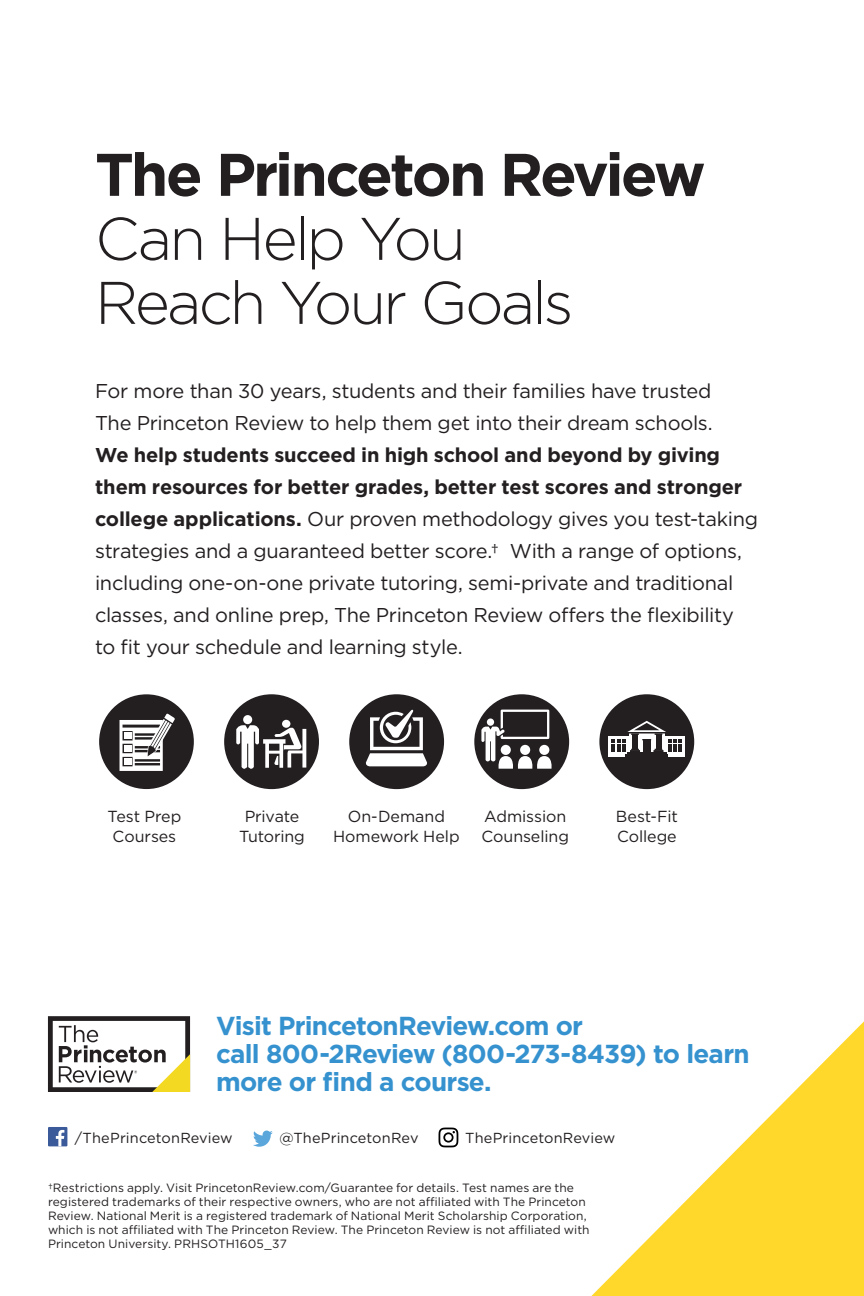
<style>
.page{position:relative;width:864px;height:1296px;background:#fff}
.page>*{position:absolute;margin:0;border:0;box-sizing:border-box;transform-origin:0 0}
.head1{font:300 60px/64px "Gotham";letter-spacing:-.045em;color:#231f20}
.text{font:700 26px/28px "Gotham";letter-spacing:-.03em;color:#3592cf}
.text-2{font:20px/32px "Gotham";letter-spacing:-.015em;color:#231f20}
.text-3{font:16px/20px "Gotham";letter-spacing:-.005em;color:#231f20;text-align:center}
.t1{font:14.6px "Gotham";letter-spacing:.005em;color:#231f20}
.t2{font:12px/14px "Gotham";letter-spacing:.005em;color:#231f20}
.s1{font-weight:700}
</style>
<div class="page">
<svg style="left:591px;top:1021px;width:273px;height:275px"></svg>
<svg style="left:439px;top:1128px;width:19px;height:19px"></svg>
<svg style="left:253px;top:1131px;width:20px;height:16px"></svg>
<div style="left:48px;top:1127px;width:19px;height:19px;background:#3b5a9a"></div>
<svg style="left:56px;top:1130px;width:8px;height:16px"></svg>
<svg style="left:48px;top:1016px;width:142px;height:76px"></svg>
<div style="left:474px;top:694px;width:95px;height:95px;background:#231f20;border-radius:50%"></div>
<svg style="left:481px;top:710px;width:71px;height:59px"></svg>
<div style="left:349px;top:694px;width:95px;height:95px;background:#231f20;border-radius:50%"></div>
<svg style="left:365px;top:710px;width:62px;height:56px"></svg>
<div style="left:224px;top:694px;width:95px;height:95px;background:#231f20;border-radius:50%"></div>
<div style="left:282px;top:720px;width:8px;height:8px;background:#fff;border-radius:50%"></div>
<div style="left:243px;top:715px;width:9px;height:9px;background:#fff;border-radius:50%"></div>
<svg style="left:236px;top:725px;width:70px;height:44px"></svg>
<div style="left:599px;top:694px;width:95px;height:95px;background:#231f20;border-radius:50%"></div>
<div style="left:608px;top:737px;width:22px;height:20px;background:#fff"></div>
<div style="left:664px;top:737px;width:21px;height:20px;background:#fff"></div>
<hr style="left:627px;top:752px;width:39px;height:3px;background:#231f20">
<hr style="left:625px;top:754px;width:43px;height:3px;background:#231f20">
<svg style="left:612px;top:721px;width:70px;height:31px"></svg>
<div style="left:99px;top:694px;width:95px;height:95px;background:#231f20;border-radius:50%"></div>
<svg style="left:120px;top:714px;width:55px;height:57px"></svg>
<p class="head1" style="left:95px;top:141px;width:612px"><span class="s1">The Princeton Review<br></span>Can Help You<br>Reach Your Goals</p>
<p class="text-2" style="left:95px;top:375px;width:665px">For more than 30 years, students and their families have trusted<br>The Princeton Review to help them get into their dream schools.<br><span class="s1">We help students succeed in high school and beyond by giving them resources for better grades, better test scores and stronger college applications.</span> Our proven methodology gives you test-taking strategies and a guaranteed better score.† With a range of options, including one-on-one private tutoring, semi-private and traditional classes, and online prep, The Princeton Review offers the flexibility to fit your schedule and learning style.</p>
<p class="text-3" style="left:108px;top:806px;width:75px">Test Prep<br>Courses</p>
<p class="text-3" style="left:239px;top:806px;width:67px">Private<br>Tutoring</p>
<p class="text-3" style="left:348px;top:806px;width:99px">On-Demand</p>
<p class="text-3" style="left:333px;top:826px;width:128px">Homework Help</p>
<p class="text-3" style="left:481px;top:806px;width:89px;text-align:left">Admission<br>Counseling</p>
<p class="text-3" style="left:616px;top:806px;width:63px;text-align:left">Best-Fit<br>College</p>
<p class="text" style="left:216px;top:1012px;width:535px">Visit PrincetonReview.com or<br>call 800-2Review (800-273-8439) to learn more or find a course.</p>
<p class="t1" style="left:75px;top:1128px;width:159px">/ThePrincetonReview</p>
<p class="t1" style="left:280px;top:1128px;width:140px">@ThePrincetonRev</p>
<p class="t1" style="left:465px;top:1128px;width:152px">ThePrincetonReview</p>
<p class="t2" style="left:48px;top:1180px;width:543px">†Restrictions apply. Visit PrincetonReview.com/Guarantee for details. Test names are the registered trademarks of their respective owners, who are not affiliated with The Princeton Review. National Merit is a registered trademark of National Merit Scholarship Corporation, which is not affiliated with The Princeton Review. The Princeton Review is not affiliated with Princeton University. PRHSOTH1605_37</p>
</div>
